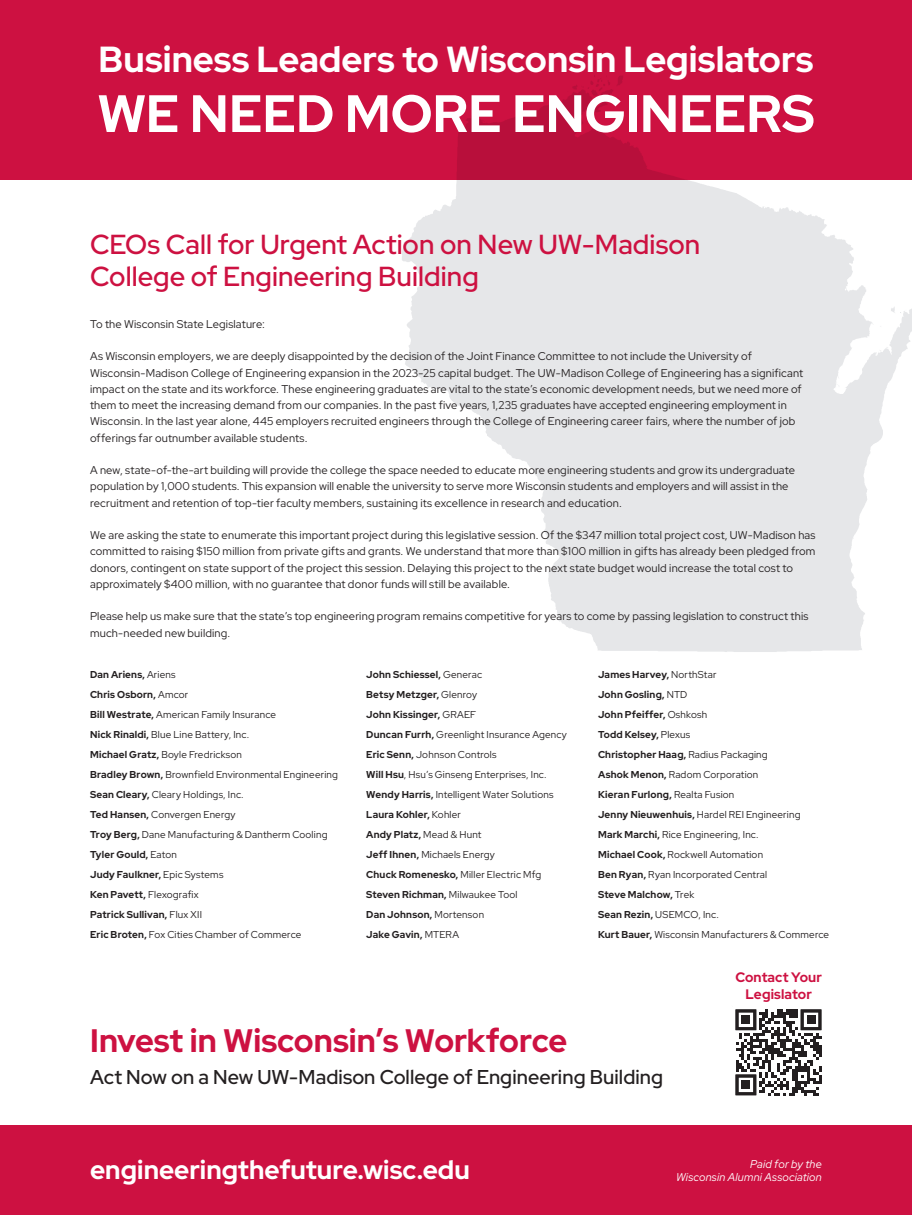
<style>
.page{position:relative;width:912px;height:1215px;background:#fff}
.page>*{position:absolute;margin:0;border:0;box-sizing:border-box;transform-origin:0 0}
.t1{font:700 52.5px "Red Hat Display";color:#fff}
.t2{font:700 36.25px "Red Hat Display";color:#fff}
.t3{font:700 32.5px "Red Hat Display";color:#cd1141}
.t4{font:600 27.5px/32.5px "Red Hat Display";color:#cd1141}
.t5{font:700 26.25px "Red Hat Display";color:#fff}
.t6{font:600 20px "Red Hat Display";letter-spacing:.005em;color:#231f20}
.t7{font:700 13.75px/16.2px "Red Hat Display";letter-spacing:.01em;color:#cd1141;text-align:center}
.t8{font:11.25px/16.2px "Red Hat Display";letter-spacing:.015em;color:#231f20}
.t9{font:italic 11.25px "Red Hat Display";letter-spacing:.015em;color:#fff}
.t10{font:10px/20px "Red Hat Display";letter-spacing:.02em;color:#231f20}
.s1{font-weight:700}
</style>
<div class="page">
<div style="left:0;top:0;width:911px;height:180px;background:#cd1141"></div>
<svg style="left:572px;top:75px;width:51px;height:15px"></svg>
<svg style="left:402px;top:90px;width:509px;height:562px;fill:#e6e7e9"></svg>
<div style="left:0;top:1125px;width:911px;height:90px;background:#cd1141"></div>
<svg style="left:735px;top:1009px;width:86px;height:87px"></svg>
<div style="left:741px;top:1080px;width:9px;height:9px;background:#231f20"></div>
<h2 class="t2" style="left:99px;top:36px;width:716px">Business Leaders to Wisconsin Legislators</h2>
<h1 class="t1" style="left:97px;top:79px;width:718px">WE NEED MORE ENGINEERS</h1>
<h3 class="t4" style="left:90px;top:227px;width:611px">CEOs Call for Urgent Action on New UW-Madison<br>College of Engineering Building</h3>
<p class="t8" style="left:90px;top:316px;width:176px">To the Wisconsin State Legislature:</p>
<p class="t8" style="left:90px;top:348px;width:714px">As Wisconsin employers, we are deeply disappointed by the decision of the Joint Finance Committee to not include the University of Wisconsin-Madison College of Engineering expansion in the 2023-25 capital budget. The UW-Madison College of Engineering has a significant impact on the state and its workforce. These engineering graduates are vital to the state’s economic development needs, but we need more of them to meet the increasing demand from our companies. In the past five years, 1,235 graduates have accepted engineering employment in Wisconsin. In the last year alone, 445 employers recruited engineers through the College of Engineering career fairs, where the number of job offerings far outnumber available students.</p>
<p class="t8" style="left:90px;top:462px;width:706px">A new, state-of-the-art building will provide the college the space needed to educate more engineering students and grow its undergraduate population by 1,000 students. This expansion will enable the university to serve more Wisconsin students and employers and will assist in the recruitment and retention of top-tier faculty members, sustaining its excellence in research and education.</p>
<p class="t8" style="left:90px;top:527px;width:726px">We are asking the state to enumerate this important project during this legislative session. Of the $347 million total project cost, UW-Madison has committed to raising $150 million from private gifts and grants. We understand that more than $100 million in gifts has already been pledged from donors, contingent on state support of the project this session. Delaying this project to the next state budget would increase the total cost to approximately $400 million, with no guarantee that donor funds will still be available.</p>
<p class="t8" style="left:90px;top:608px;width:719px">Please help us make sure that the state’s top engineering program remains competitive for years to come by passing legislation to construct this much-needed new building.</p>
<p class="t10" style="left:90px;top:664px;width:249px"><span class="s1">Dan Ariens,</span> Ariens<br><span class="s1">Chris Osborn,</span> Amcor<br><span class="s1">Bill Westrate,</span> American Family Insurance<br><span class="s1">Nick Rinaldi,</span> Blue Line Battery, Inc.<br><span class="s1">Michael Gratz,</span> Boyle Fredrickson<br><span class="s1">Bradley Brown,</span> Brownfield Environmental Engineering <span class="s1">Sean Cleary,</span> Cleary Holdings, Inc.<br><span class="s1">Ted Hansen,</span> Convergen Energy<br><span class="s1">Troy Berg,</span> Dane Manufacturing &amp; Dantherm Cooling <span class="s1">Tyler Gould,</span> Eaton<br><span class="s1">Judy Faulkner,</span> Epic Systems<br><span class="s1">Ken Pavett,</span> Flexografix<br><span class="s1">Patrick Sullivan,</span> Flux XII<br><span class="s1">Eric Broten,</span> Fox Cities Chamber of Commerce</p>
<p class="t10" style="left:366px;top:664px;width:202px"><span class="s1">John Schiessel,</span> Generac<br><span class="s1">Betsy Metzger,</span> Glenroy<br><span class="s1">John Kissinger,</span> GRAEF<br><span class="s1">Duncan Furrh,</span> Greenlight Insurance Agency<br><span class="s1">Eric Senn,</span> Johnson Controls<br><span class="s1">Will Hsu</span>, Hsu’s Ginseng Enterprises, Inc.<br><span class="s1">Wendy Harris,</span> Intelligent Water Solutions<br><span class="s1">Laura Kohler,</span> Kohler<br><span class="s1">Andy Platz,</span> Mead &amp; Hunt<br><span class="s1">Jeff Ihnen,</span> Michaels Energy<br><span class="s1">Chuck Romenesko,</span> Miller Electric Mfg<br><span class="s1">Steven Richman,</span> Milwaukee Tool<br><span class="s1">Dan Johnson,</span> Mortenson<br><span class="s1">Jake Gavin,</span> MTERA</p>
<p class="t10" style="left:598px;top:664px;width:232px"><span class="s1">James Harvey,</span> NorthStar<br><span class="s1">John Gosling,</span> NTD<br><span class="s1">John Pfeiffer,</span> Oshkosh<br><span class="s1">Todd Kelsey,</span> Plexus<br><span class="s1">Christopher Haag,</span> Radius Packaging<br><span class="s1">Ashok Menon,</span> Radom Corporation<br><span class="s1">Kieran Furlong,</span> Realta Fusion<br><span class="s1">Jenny Nieuwenhuis,</span> Hardel REI Engineering<br><span class="s1">Mark Marchi,</span> Rice Engineering, Inc.<br><span class="s1">Michael Cook,</span> Rockwell Automation<br><span class="s1">Ben Ryan,</span> Ryan Incorporated Central<br><span class="s1">Steve Malchow,</span> Trek<br><span class="s1">Sean Rezin,</span> USEMCO, Inc.<br><span class="s1">Kurt Bauer,</span> Wisconsin Manufacturers &amp; Commerce</p>
<h3 class="t3" style="left:90px;top:1019px;width:478px">Invest in Wisconsin’s Workforce</h3>
<h3 class="t6" style="left:90px;top:1064px;width:574px">Act Now on a New UW-Madison College of Engineering Building</h3>
<p class="t7" style="left:735px;top:969px;width:88px">Contact Your<br>Legislator</p>
<h3 class="t5" style="left:90px;top:1152px;width:381px">engineeringthefuture.wisc.edu</h3>
<p class="t9" style="left:749px;top:1156px;width:73px">Paid for by the</p>
<p class="t9" style="left:676px;top:1170px;width:147px">Wisconsin Alumni Association</p>
</div>
